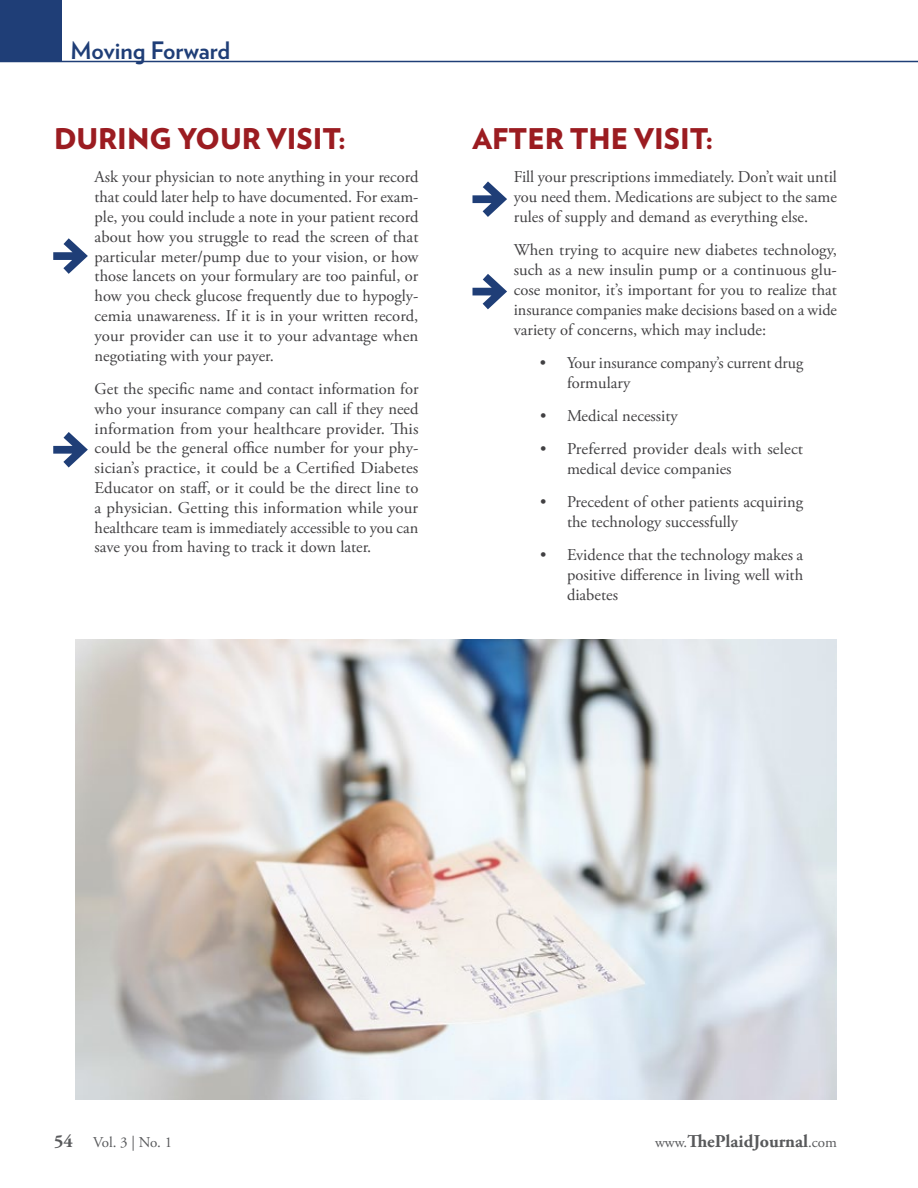
<style>
.page{position:relative;width:918px;height:1188px;background:#fff}
.page>*{position:absolute;margin:0;border:0;box-sizing:border-box;transform-origin:0 0}
.t1{font:900 28.5px "Verlag";color:#9b1c21}
.t2{font:700 24px "Verlag";color:#1f3e77}
.t3{font:700 18px "Adobe Garamond Pro";color:#58595b}
.t4{font:16.5px/19.8px "Adobe Garamond Pro";color:#414042;text-align:justify}
.t5{font:15px "Adobe Garamond Pro";color:#58595b}
.s1{font-weight:700;font-size:18px}
.s2{font-weight:400;font-size:15px}
</style>
<div class="page">
<hr style="left:0;top:61px;width:918px;height:1px;background:#1f3e77">
<div style="left:0;top:0;width:62px;height:62px;background:#1f3e77"></div>
<img style="left:75px;top:639px;width:762px;height:460px">
<svg style="left:53px;top:238px;width:35px;height:36px"></svg>
<svg style="left:53px;top:432px;width:35px;height:36px"></svg>
<svg style="left:473px;top:181px;width:34px;height:36px"></svg>
<svg style="left:473px;top:274px;width:34px;height:35px"></svg>
<h2 class="t2" style="left:71px;top:32px;width:161px">Moving Forward</h2>
<h1 class="t1" style="left:54px;top:115px;width:293px">DURING YOUR VISIT:</h1>
<p class="t4" style="left:95px;top:168px;width:325px">Ask your physician to note anything in your record that could later help to have documented. For exam&shy;ple, you could include a note in your patient record about how you struggle to read the screen of that particular meter/pump due to your vision, or how those lancets on your formulary are too painful, or how you check glucose frequently due to hypogly&shy;cemia unawareness. If it is in your written record, your provider can use it to your advantage when negotiating with your payer.</p>
<p class="t4" style="left:95px;top:379px;width:325px">Get the specific name and contact information for who your insurance company can call if they need information from your healthcare provider. This could be the general office number for your phy&shy;sician’s practice, it could be a Certified Diabetes Educator on staff, or it could be the direct line to a physician. Getting this information while your healthcare team is immediately accessible to you can save you from having to track it down later.</p>
<h1 class="t1" style="left:472px;top:115px;width:242px">AFTER THE VISIT:</h1>
<p class="t4" style="left:514px;top:168px;width:325px">Fill your prescriptions immediately. Don’t wait until you need them. Medications are subject to the same rules of supply and demand as everything else.</p>
<p class="t4" style="left:514px;top:241px;width:325px">When trying to acquire new diabetes technology, such as a new insulin pump or a continuous glu&shy;cose monitor, it’s important for you to realize that insurance companies make decisions based on a wide variety of concerns, which may include:</p>
<p class="t4" style="left:567px;top:353px;width:238px;text-indent:-27px">• Your insurance company’s current drug formulary</p>
<p class="t4" style="left:540px;top:406px;width:139px">• Medical necessity</p>
<p class="t4" style="left:567px;top:440px;width:238px;text-indent:-27px">• Preferred provider deals with select medical device companies</p>
<p class="t4" style="left:567px;top:493px;width:238px;text-indent:-27px">• Precedent of other patients acquiring the technology successfully</p>
<p class="t4" style="left:567px;top:546px;width:238px;text-indent:-27px">• Evidence that the technology makes a positive difference in living well with diabetes</p>
<p class="t5" style="left:54px;top:1133px;width:120px"><span class="s1">54</span> Vol. 3 | No. 1</p>
<p class="t3" style="left:655px;top:1131px;width:183px"><span class="s2">www.</span>ThePlaidJournal<span class="s2">.com</span></p>
</div>
